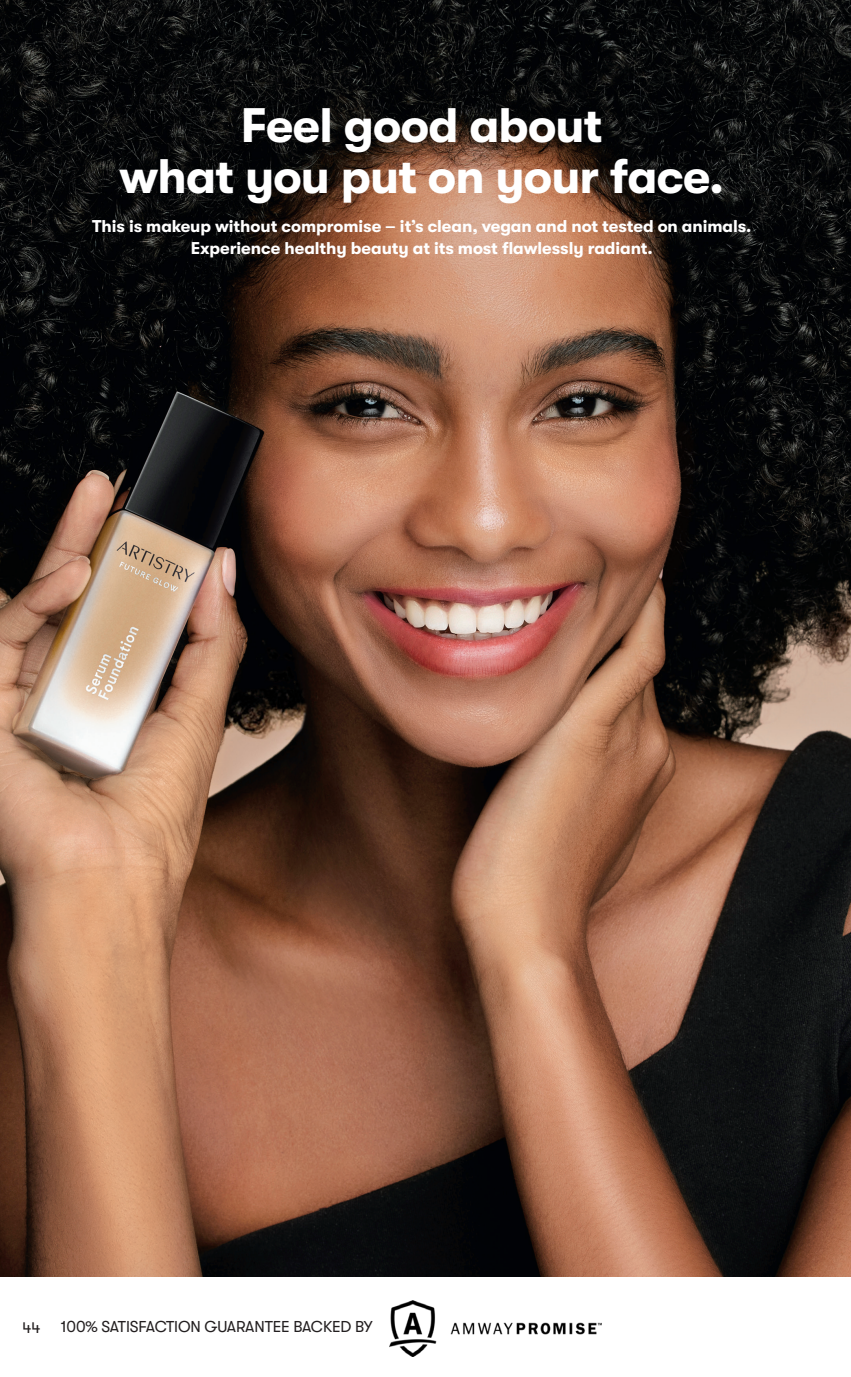
<style>
.page{position:relative;width:851px;height:1377px;background:#fff}
.page>*{position:absolute;margin:0;border:0;box-sizing:border-box;transform-origin:0 0}
.C-2023_-_Page_Headline{font:700 48.38px/51.3px "GT Walsheim Pro";letter-spacing:-.02em;color:#fff;text-align:center}
.C-2023_-_Page_Subcopy{font:700 17.1px/22.7px "GT Walsheim Pro";letter-spacing:-.005em;color:#fff;text-align:center}
.t1{font:15.75px "GT Walsheim Pro";letter-spacing:-.01em;color:#231f20}
</style>
<div class="page">
<img style="left:390px;top:1300px;width:212px;height:57px">
<img style="left:0;top:0;width:850px;height:1276px">
<p class="C-2023_-_Page_Headline" style="left:119px;top:100px;width:606px">Feel good about<br>what you put on your face.</p>
<p class="C-2023_-_Page_Subcopy" style="left:92px;top:214px;width:660px">This is makeup without compromise – it’s clean, vegan and not tested on animals.<br>Experience healthy beauty at its most flawlessly radiant.</p>
<p class="t1" style="left:22px;top:1319px;width:20px">44</p>
<p class="t1" style="left:61px;top:1318px;width:313px">100% SATISFACTION GUARANTEE BACKED BY</p>
</div>
